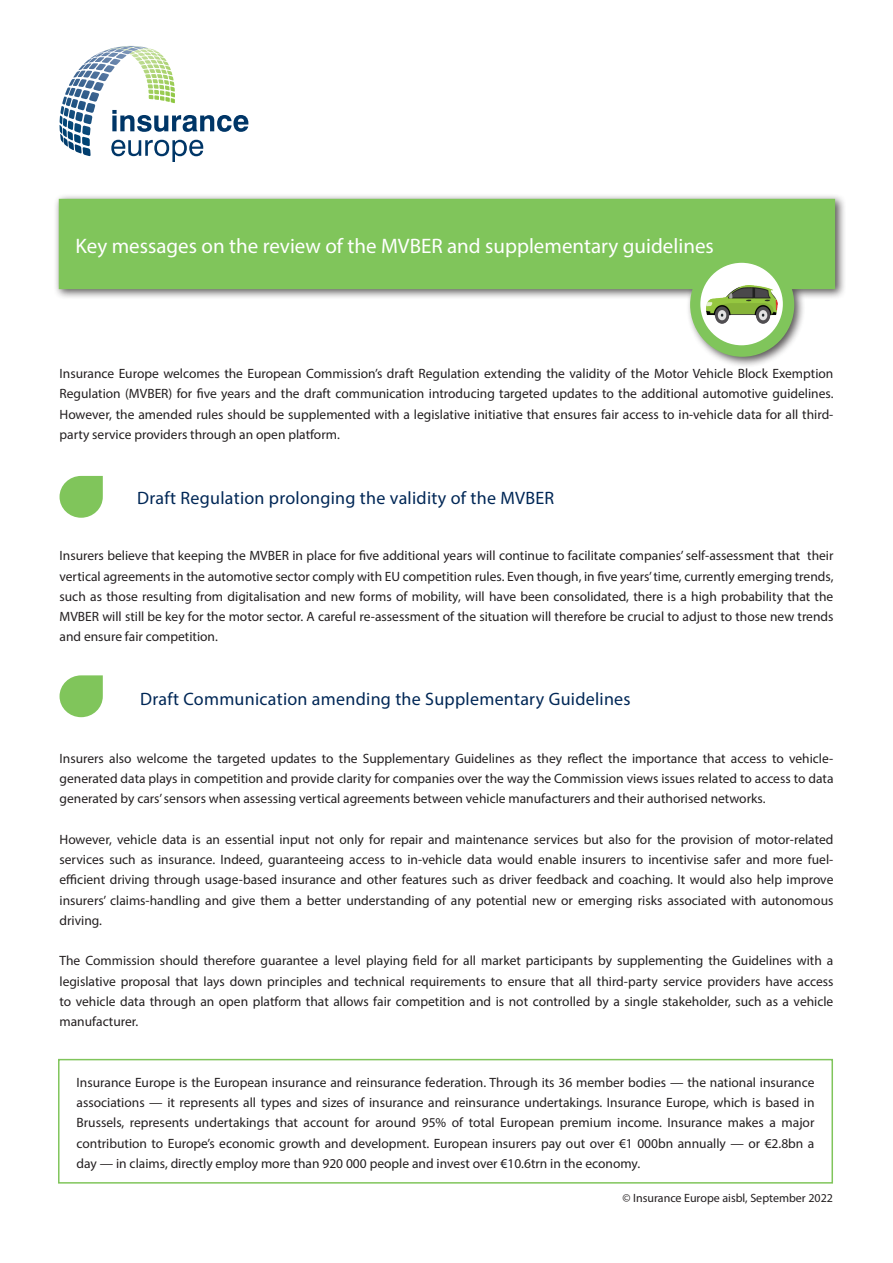
<style>
.page{position:relative;width:893px;height:1263px;background:#fff}
.page>*{position:absolute;margin:0;border:0;box-sizing:border-box;transform-origin:0 0}
.Heading1{font:21px "Myriad Pro";color:#fff}
.Heading2_no_grid{font:18px "Myriad Pro";letter-spacing:.015em;color:#002756}
.Body_text{font:13.5px/20.2px "Myriad Pro";color:#231f20;text-align:justify}
.Footnote_Text{font:12px "Myriad Pro";color:#231f20}
</style>
<div class="page">
<svg style="left:60px;top:46px;width:188px;height:116px"></svg>
<div style="left:54px;top:194px;width:792px;height:174px;background:#231f20;opacity:.75"></div>
<div style="left:59px;top:199px;width:776px;height:90px;background:#80c55b"></div>
<div style="left:690px;top:253px;width:104px;height:104px;background:#80c55b;border-radius:50%"></div>
<div style="left:700px;top:263px;width:83px;height:82px;background:#fff;border-radius:50%"></div>
<img style="left:707px;top:285px;width:70px;height:39px">
<svg style="left:59px;top:475px;width:44px;height:43px"></svg>
<div style="left:58px;top:1059px;width:775px;height:124px;border:2px solid #80c55b"></div>
<svg style="left:59px;top:675px;width:44px;height:43px"></svg>
<p class="Heading1" style="left:75px;top:233px;width:640px">Key messages on the review of the MVBER and supplementary guidelines</p>
<p class="Body_text" style="left:60px;top:363px;width:775px">Insurance Europe welcomes the European Commission’s draft Regulation extending the validity of the Motor Vehicle Block Exemption Regulation (MVBER) for five years and the draft communication introducing targeted updates to the additional automotive guidelines.<br>However, the amended rules should be supplemented with a legislative initiative that ensures fair access to in-vehicle data for all third&shy;party service providers through an open platform.</p>
<p class="Heading2_no_grid" style="left:137px;top:486px;width:419px">Draft Regulation prolonging the validity of the MVBER</p>
<p class="Body_text" style="left:60px;top:545px;width:775px">Insurers believe that keeping the MVBER in place for five additional years will continue to facilitate companies’ self-assessment that their vertical agreements in the automotive sector comply with EU competition rules. Even though, in five years’ time, currently emerging trends, such as those resulting from digitalisation and new forms of mobility, will have been consolidated, there is a high probability that the MVBER will still be key for the motor sector. A careful re-assessment of the situation will therefore be crucial to adjust to those new trends and ensure fair competition.</p>
<p class="Heading2_no_grid" style="left:140px;top:688px;width:492px">Draft Communication amending the Supplementary Guidelines</p>
<p class="Body_text" style="left:60px;top:748px;width:775px">Insurers also welcome the targeted updates to the Supplementary Guidelines as they reflect the importance that access to vehicle&shy;generated data plays in competition and provide clarity for companies over the way the Commission views issues related to access to data generated by cars’ sensors when assessing vertical agreements between vehicle manufacturers and their authorised networks.</p>
<p class="Body_text" style="left:60px;top:829px;width:775px">However, vehicle data is an essential input not only for repair and maintenance services but also for the provision of motor-related services such as insurance. Indeed, guaranteeing access to in-vehicle data would enable insurers to incentivise safer and more fuel&shy;efficient driving through usage-based insurance and other features such as driver feedback and coaching. It would also help improve insurers’ claims-handling and give them a better understanding of any potential new or emerging risks associated with autonomous driving.</p>
<p class="Body_text" style="left:60px;top:950px;width:775px">The Commission should therefore guarantee a level playing field for all market participants by supplementing the Guidelines with a legislative proposal that lays down principles and technical requirements to ensure that all third-party service providers have access to vehicle data through an open platform that allows fair competition and is not controlled by a single stakeholder, such as a vehicle manufacturer.</p>
<p class="Body_text" style="left:77px;top:1072px;width:739px">Insurance Europe is the European insurance and reinsurance federation. Through its 36 member bodies — the national insurance associations — it represents all types and sizes of insurance and reinsurance undertakings. Insurance Europe, which is based in Brussels, represents undertakings that account for around 95% of total European premium income. Insurance makes a major contribution to Europe’s economic growth and development. European insurers pay out over €1 000bn annually — or €2.8bn a day — in claims, directly employ more than 920 000 people and invest over €10.6trn in the economy.</p>
<p class="Footnote_Text" style="left:622px;top:1190px;width:212px">© Insurance Europe aisbl, September 2022</p>
</div>
